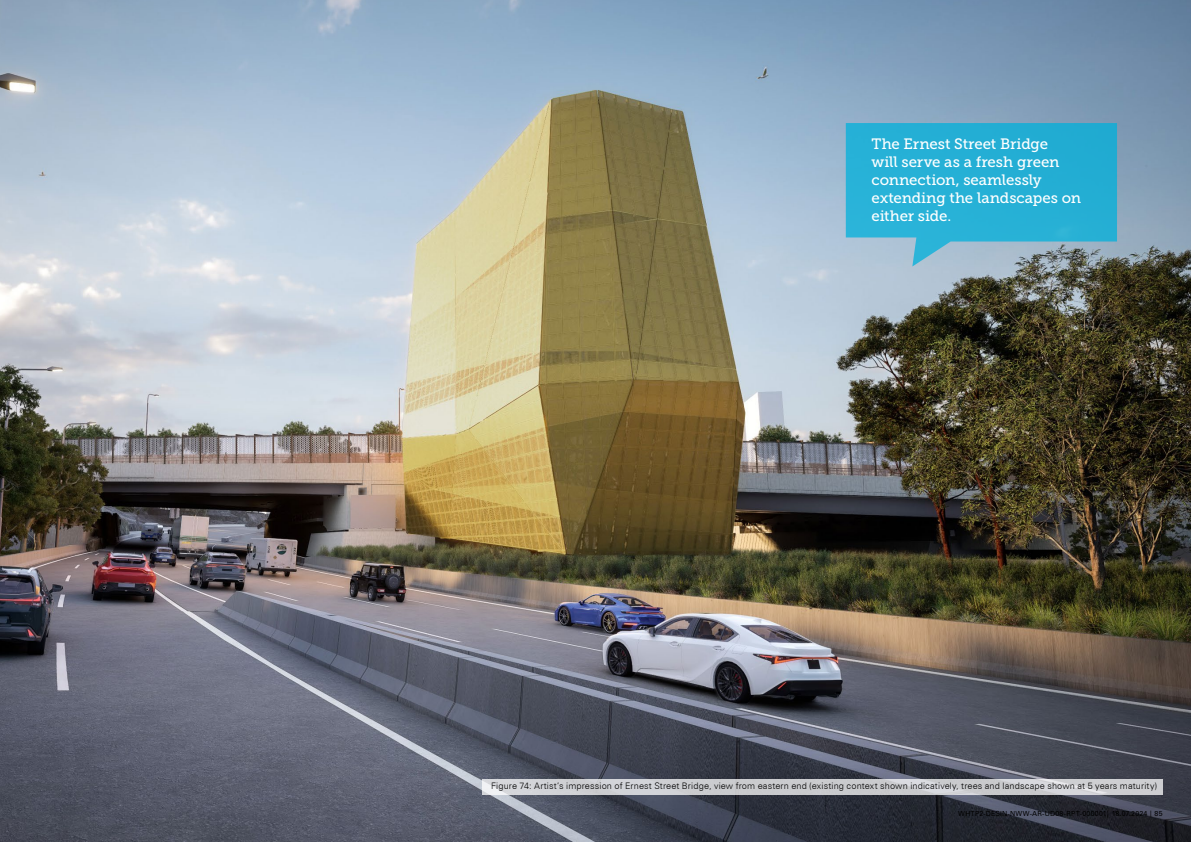
<style>
.page{position:relative;width:1191px;height:842px;background:#fff}
.page>*{position:absolute;margin:0;border:0;box-sizing:border-box;transform-origin:0 0}
.DI___04d___In-Text_Quote{font:15px/18px "Museo Slab 500";letter-spacing:-.01em;color:#fff}
.t1{font:300 9px "Zurich BT";letter-spacing:.015em;color:#000}
.t2{font:7px "Zurich BT";letter-spacing:.03em;color:#000}
</style>
<div class="page">
<img style="left:0;top:0;width:1191px;height:842px">
<svg style="left:844px;top:123px;width:273px;height:143px;background:#3bb0d1"></svg>
<svg style="left:482px;top:779px;width:680px;height:16px;background:#cecfd3"></svg>
<p class="DI___04d___In-Text_Quote" style="left:871px;top:135px;width:211px">The Ernest Street Bridge<br>will serve as a fresh green connection, seamlessly extending the landscapes on either side.</p>
<p class="t1" style="left:491px;top:780px;width:667px">Figure 74: Artist’s impression of Ernest Street Bridge, view from eastern end (existing context shown indicatively, trees and landscape shown at 5 years maturity)</p>
<p class="t2" style="left:958px;top:809px;width:206px">WHTP2-DESIN-NWW-AR-UD08-RPT-000001| 18.07.2024 | 85</p>
</div>
